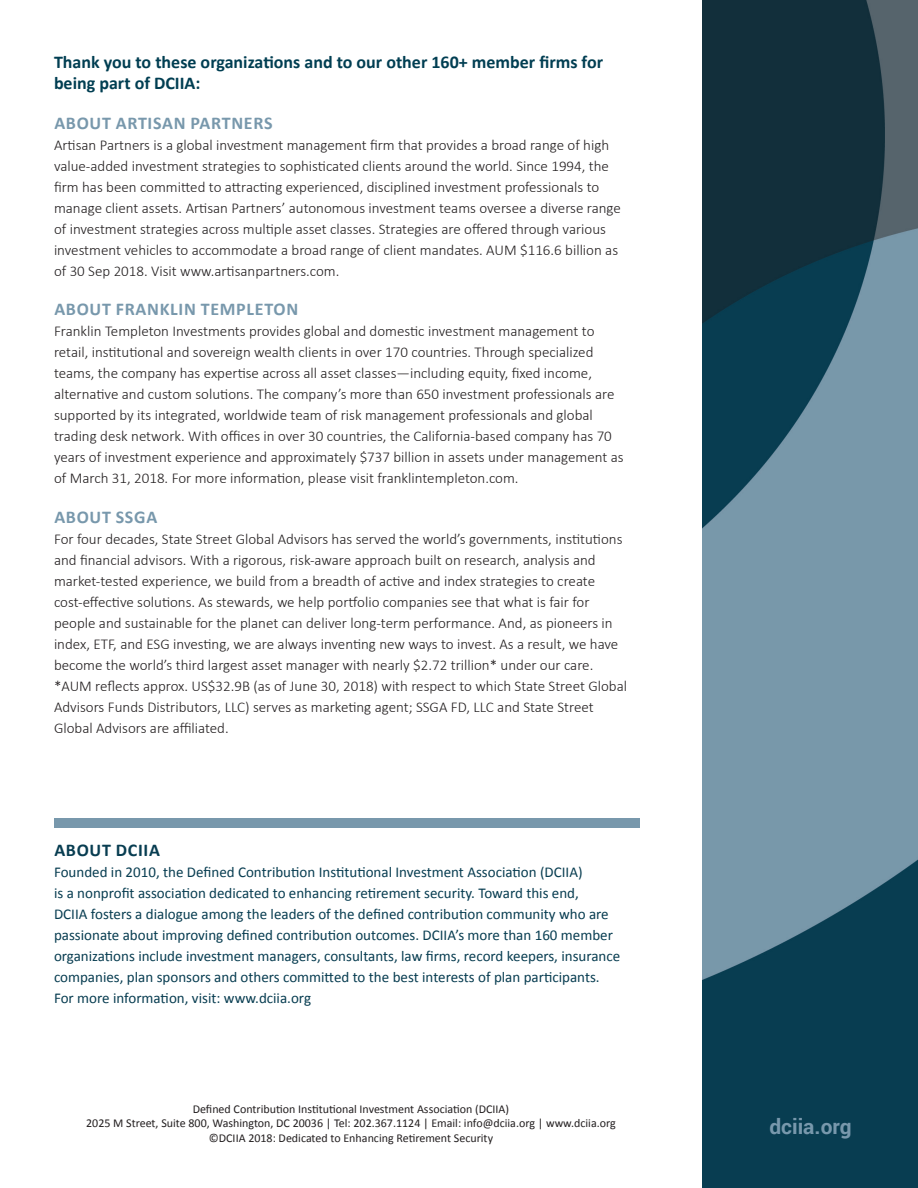
<style>
.page{position:relative;width:918px;height:1188px;background:#fff}
.page>*{position:absolute;margin:0;border:0;box-sizing:border-box;transform-origin:0 0}
.t1{font:700 21px "Roboto";color:#7898ac}
.t2{font:700 18px/21.6px "Calibri";color:#003e52}
.t3{font:700 18px "Calibri";letter-spacing:.04em;color:#7898ac}
.t4{font:700 18px "Calibri";letter-spacing:.04em;color:#083d51}
.t5{font:300 15px/21px "Calibri";color:#231f20}
.t6{font:15px/21px "Calibri";color:#083d51}
.t7{font:12px "Calibri";color:#231f20}
</style>
<div class="page">
<img style="left:702px;top:0;width:216px;height:1188px">
<div style="left:54px;top:818px;width:585px;height:9px;background:#7898ac"></div>
<p class="t2" style="left:54px;top:51px;width:551px">Thank you to these organizations and to our other 160+ member firms for being part of DCIIA:</p>
<p class="t3" style="left:54px;top:111px;width:220px">ABOUT ARTISAN PARTNERS</p>
<p class="t5" style="left:54px;top:134px;width:568px">Artisan Partners is a global investment management firm that provides a broad range of high value-added investment strategies to sophisticated clients around the world. Since 1994, the firm has been committed to attracting experienced, disciplined investment professionals to manage client assets. Artisan Partners’ autonomous investment teams oversee a diverse range of investment strategies across multiple asset classes. Strategies are offered through various investment vehicles to accommodate a broad range of client mandates. AUM $116.6 billion as of 30 Sep 2018. Visit www.artisanpartners.com.</p>
<p class="t3" style="left:54px;top:298px;width:245px">ABOUT FRANKLIN TEMPLETON</p>
<p class="t5" style="left:54px;top:320px;width:571px">Franklin Templeton Investments provides global and domestic investment management to retail, institutional and sovereign wealth clients in over 170 countries. Through specialized teams, the company has expertise across all asset classes—including equity, fixed income, alternative and custom solutions. The company’s more than 650 investment professionals are supported by its integrated, worldwide team of risk management professionals and global trading desk network. With offices in over 30 countries, the California-based company has 70 years of investment experience and approximately $737 billion in assets under management as of March 31, 2018. For more information, please visit franklintempleton.com.</p>
<p class="t3" style="left:54px;top:505px;width:104px">ABOUT SSGA</p>
<p class="t5" style="left:54px;top:528px;width:575px">For four decades, State Street Global Advisors has served the world’s governments, institutions and financial advisors. With a rigorous, risk-aware approach built on research, analysis and market-tested experience, we build from a breadth of active and index strategies to create cost-effective solutions. As stewards, we help portfolio companies see that what is fair for people and sustainable for the planet can deliver long-term performance. And, as pioneers in index, ETF, and ESG investing, we are always inventing new ways to invest. As a result, we have become the world’s third largest asset manager with nearly $2.72 trillion* under our care. *AUM reflects approx. US$32.9B (as of June 30, 2018) with respect to which State Street Global Advisors Funds Distributors, LLC) serves as marketing agent; SSGA FD, LLC and State Street Global Advisors are affiliated.</p>
<p class="t4" style="left:54px;top:838px;width:107px">ABOUT DCIIA</p>
<p class="t6" style="left:54px;top:861px;width:568px">Founded in 2010, the Defined Contribution Institutional Investment Association (DCIIA)<br>is a nonprofit association dedicated to enhancing retirement security. Toward this end,<br>DCIIA fosters a dialogue among the leaders of the defined contribution community who are passionate about improving defined contribution outcomes. DCIIA’s more than 160 member organizations include investment managers, consultants, law firms, record keepers, insurance companies, plan sponsors and others committed to the best interests of plan participants.</p>
<p class="t6" style="left:54px;top:987px;width:259px">For more information, visit: www.dciia.org</p>
<p class="t7" style="left:193px;top:1101px;width:318px">Defined Contribution Institutional Investment Association (DCIIA)</p>
<p class="t7" style="left:86px;top:1116px;width:531px">2025 M Street, Suite 800, Washington, DC 20036 | Tel: 202.367.1124 | Email: info@dciia.org | www.dciia.org</p>
<p class="t7" style="left:209px;top:1130px;width:286px">©DCIIA 2018: Dedicated to Enhancing Retirement Security</p>
<p class="t1" style="left:769px;top:1112px;width:84px">dciia.org</p>
</div>
